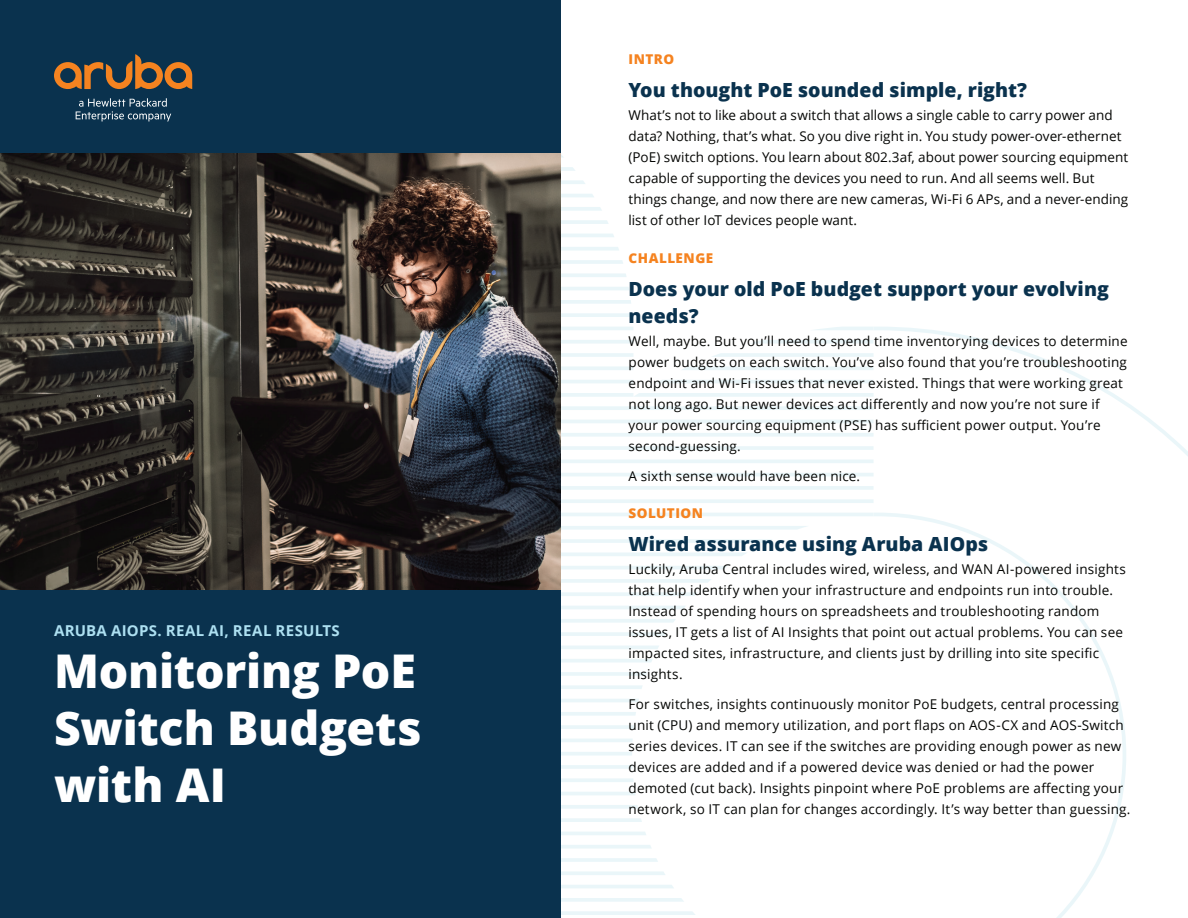
<style>
.page{position:relative;width:1188px;height:918px;background:#fff}
.page>*{position:absolute;margin:0;border:0;box-sizing:border-box;transform-origin:0 0}
.t1{font:800 46.5px/57px "Open Sans";letter-spacing:-.005em;color:#fff;text-align:justify}
.t2{font:800 19.5px/27px "Open Sans";color:#0a324e}
.t3{font:700 15px "Open Sans";letter-spacing:.025em;color:#ade0f1}
.t4{font:13.5px/21px "Open Sans";letter-spacing:.015em;color:#040503}
.t5{font:800 13.5px "Open Sans";letter-spacing:.035em;color:#f58320}
</style>
<div class="page">
<svg style="left:874px;top:327px;width:314px;height:591px"></svg>
<svg style="left:560px;top:406px;width:314px;height:4px"></svg>
<svg style="left:560px;top:393px;width:314px;height:4px"></svg>
<svg style="left:560px;top:420px;width:314px;height:3px"></svg>
<svg style="left:560px;top:433px;width:314px;height:4px"></svg>
<svg style="left:751px;top:340px;width:123px;height:4px"></svg>
<svg style="left:712px;top:353px;width:162px;height:4px"></svg>
<svg style="left:682px;top:366px;width:192px;height:4px"></svg>
<svg style="left:657px;top:380px;width:217px;height:3px"></svg>
<svg style="left:815px;top:327px;width:59px;height:3px"></svg>
<svg style="left:560px;top:513px;width:314px;height:3px"></svg>
<svg style="left:560px;top:499px;width:314px;height:4px"></svg>
<svg style="left:560px;top:526px;width:247px;height:4px"></svg>
<svg style="left:560px;top:539px;width:212px;height:4px"></svg>
<svg style="left:560px;top:459px;width:314px;height:4px"></svg>
<svg style="left:560px;top:446px;width:314px;height:4px"></svg>
<svg style="left:560px;top:473px;width:314px;height:3px"></svg>
<svg style="left:560px;top:486px;width:314px;height:4px"></svg>
<svg style="left:560px;top:566px;width:167px;height:3px"></svg>
<svg style="left:560px;top:552px;width:187px;height:4px"></svg>
<svg style="left:560px;top:579px;width:151px;height:4px"></svg>
<svg style="left:560px;top:247px;width:59px;height:4px"></svg>
<svg style="left:560px;top:234px;width:54px;height:3px"></svg>
<svg style="left:560px;top:260px;width:63px;height:4px"></svg>
<svg style="left:560px;top:194px;width:34px;height:3px"></svg>
<svg style="left:560px;top:180px;width:25px;height:4px"></svg>
<svg style="left:560px;top:207px;width:42px;height:4px"></svg>
<svg style="left:560px;top:220px;width:49px;height:4px"></svg>
<svg style="left:560px;top:167px;width:15px;height:4px"></svg>
<svg style="left:560px;top:353px;width:73px;height:4px"></svg>
<svg style="left:560px;top:340px;width:73px;height:4px"></svg>
<svg style="left:560px;top:366px;width:73px;height:4px"></svg>
<svg style="left:560px;top:380px;width:73px;height:3px"></svg>
<svg style="left:560px;top:300px;width:71px;height:4px"></svg>
<svg style="left:560px;top:287px;width:69px;height:3px"></svg>
<svg style="left:560px;top:313px;width:73px;height:4px"></svg>
<svg style="left:560px;top:327px;width:73px;height:3px"></svg>
<svg style="left:560px;top:273px;width:67px;height:4px"></svg>
<svg style="left:560px;top:725px;width:74px;height:4px"></svg>
<svg style="left:560px;top:712px;width:76px;height:4px"></svg>
<svg style="left:560px;top:739px;width:73px;height:3px"></svg>
<svg style="left:560px;top:672px;width:87px;height:4px"></svg>
<svg style="left:560px;top:659px;width:93px;height:4px"></svg>
<svg style="left:560px;top:685px;width:82px;height:4px"></svg>
<svg style="left:560px;top:699px;width:79px;height:3px"></svg>
<svg style="left:560px;top:619px;width:116px;height:4px"></svg>
<svg style="left:560px;top:606px;width:125px;height:3px"></svg>
<svg style="left:560px;top:632px;width:107px;height:4px"></svg>
<svg style="left:560px;top:646px;width:99px;height:3px"></svg>
<svg style="left:560px;top:592px;width:137px;height:4px"></svg>
<svg style="left:560px;top:885px;width:114px;height:3px"></svg>
<svg style="left:560px;top:871px;width:105px;height:4px"></svg>
<svg style="left:560px;top:898px;width:124px;height:4px"></svg>
<svg style="left:560px;top:832px;width:86px;height:3px"></svg>
<svg style="left:560px;top:818px;width:82px;height:4px"></svg>
<svg style="left:560px;top:845px;width:91px;height:4px"></svg>
<svg style="left:560px;top:858px;width:98px;height:4px"></svg>
<svg style="left:560px;top:778px;width:74px;height:4px"></svg>
<svg style="left:560px;top:765px;width:72px;height:4px"></svg>
<svg style="left:560px;top:792px;width:76px;height:3px"></svg>
<svg style="left:560px;top:805px;width:78px;height:4px"></svg>
<svg style="left:560px;top:752px;width:72px;height:4px"></svg>
<svg style="left:560px;top:911px;width:135px;height:4px"></svg>
<div style="left:0;top:0;width:560px;height:918px;background:#0a324e"></div>
<img style="left:0;top:154px;width:560px;height:435px">
<svg style="left:76px;top:98px;width:95px;height:23px"></svg>
<svg style="left:54px;top:54px;width:138px;height:35px"></svg>
<p class="t3" style="left:54px;top:620px;width:287px">ARUBA AIOPS. REAL AI, REAL RESULTS</p>
<h1 class="t1" style="left:54px;top:640px;width:369px">Monitoring PoE Switch Budgets with AI</h1>
<p class="t5" style="left:629px;top:49px;width:47px">INTRO</p>
<h2 class="t2" style="left:629px;top:75px;width:400px">You thought PoE sounded simple, right?</h2>
<p class="t4" style="left:629px;top:104px;width:501px">What’s not to like about a switch that allows a single cable to carry power and data? Nothing, that’s what. So you dive right in. You study power-over-ethernet (PoE) switch options. You learn about 802.3af, about power sourcing equipment capable of supporting the devices you need to run. And all seems well. But things change, and now there are new cameras, Wi-Fi 6 APs, and a never-ending list of other IoT devices people want.</p>
<p class="t5" style="left:629px;top:248px;width:86px">CHALLENGE</p>
<h2 class="t2" style="left:629px;top:274px;width:482px">Does your old PoE budget support your evolving needs?</h2>
<p class="t4" style="left:629px;top:330px;width:501px">Well, maybe. But you’ll need to spend time inventorying devices to determine power budgets on each switch. You’ve also found that you’re troubleshooting endpoint and Wi-Fi issues that never existed. Things that were working great not long ago. But newer devices act differently and now you’re not sure if your power sourcing equipment (PSE) has sufficient power output. You’re second-guessing.</p>
<p class="t4" style="left:629px;top:465px;width:233px">A sixth sense would have been nice.</p>
<p class="t5" style="left:629px;top:503px;width:76px">SOLUTION</p>
<h2 class="t2" style="left:629px;top:529px;width:361px">Wired assurance using Aruba AIOps</h2>
<p class="t4" style="left:629px;top:558px;width:499px">Luckily, Aruba Central includes wired, wireless, and WAN AI-powered insights that help identify when your infrastructure and endpoints run into trouble.<br>Instead of spending hours on spreadsheets and troubleshooting random issues, IT gets a list of AI Insights that point out actual problems. You can see impacted sites, infrastructure, and clients just by drilling into site specific insights.</p>
<p class="t4" style="left:629px;top:693px;width:503px">For switches, insights continuously monitor PoE budgets, central processing unit (CPU) and memory utilization, and port flaps on AOS-CX and AOS-Switch series devices. IT can see if the switches are providing enough power as new devices are added and if a powered device was denied or had the power demoted (cut back). Insights pinpoint where PoE problems are affecting your network, so IT can plan for changes accordingly. It’s way better than guessing.</p>
</div>
